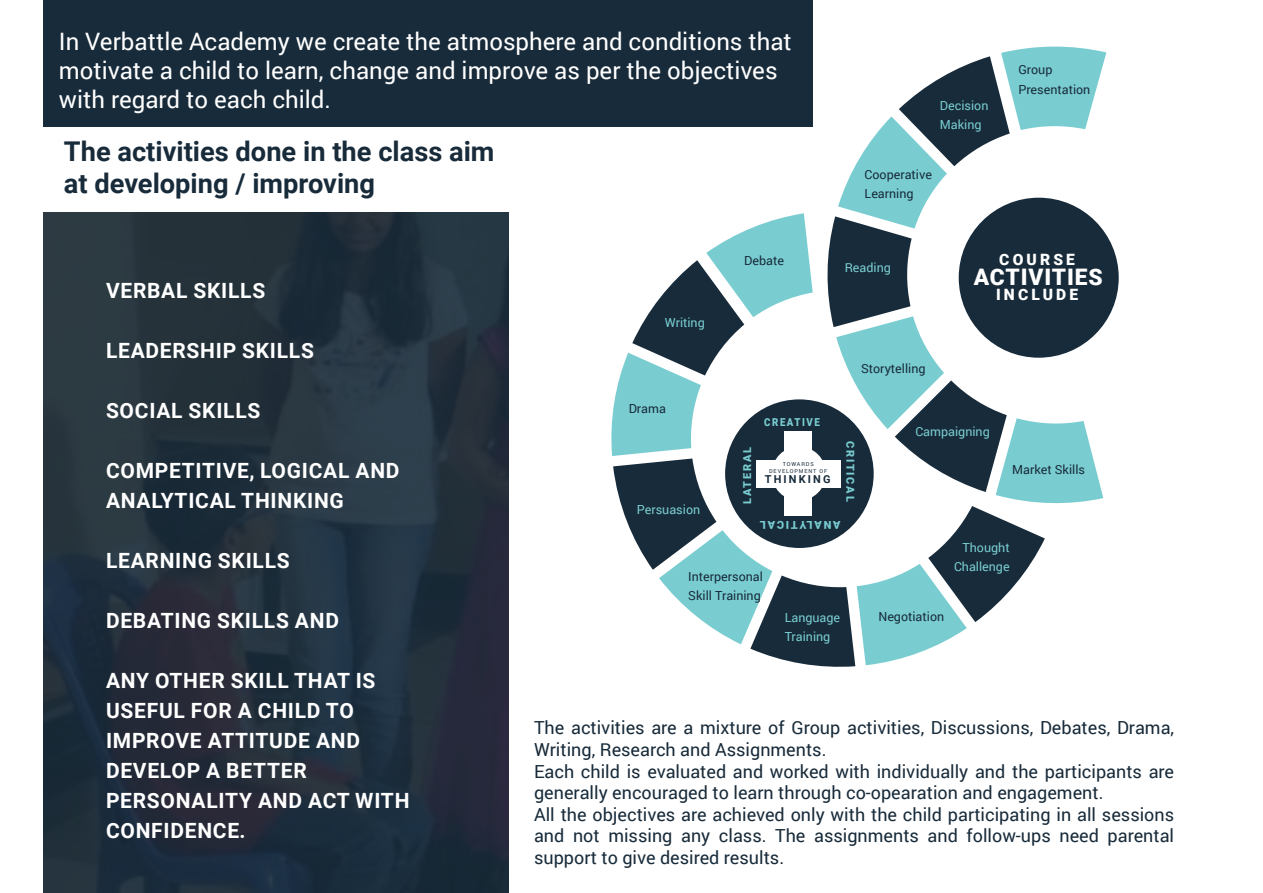
<style>
.page{position:relative;width:1263px;height:893px;background:#fff}
.page>*{position:absolute;margin:0;border:0;box-sizing:border-box;transform-origin:0 0}
.t1{font:700 27.3px/32.7px "Roboto";color:#182b3a}
.t2{font:24px/28.8px "Roboto";color:#fff}
.t3{font:900 22.8px "Roboto";letter-spacing:.04em;color:#fff}
.t4{font:700 21px/30px "Roboto";letter-spacing:.035em;color:#fff}
.t5{font:18px/21.6px "Roboto";color:#182b3a}
.t6{font:900 15.6px "Roboto";letter-spacing:.2em;color:#fff}
.t7{font:12.45px/19.4px "Roboto";color:#182b3a}
.t8{font:12.45px/19.4px "Roboto";color:#79cdd1}
.t9{font:900 10.95px "Roboto";letter-spacing:.16em;color:#79cdd1}
.t10{font:900 10.95px "Roboto";letter-spacing:.16em;color:#79cdd1;scale:.88 1}
.t11{font:700 10.95px "Roboto";letter-spacing:.195em;color:#182b3a}
.t12{font:5.4px/6.6px "Roboto";letter-spacing:.16em;color:#182b3a;text-align:center}
</style>
<div class="page">
<img style="left:44px;top:212px;width:464px;height:681px">
<svg style="left:611px;top:46px;width:495px;height:621px"></svg>
<div style="left:959px;top:198px;width:160px;height:160px;background:#182b3a;border-radius:50%"></div>
<div style="left:725px;top:399px;width:149px;height:149px;background:#182b3a;border-radius:50%"></div>
<svg style="left:772px;top:446px;width:54px;height:55px"></svg>
<div style="left:784px;top:431px;width:28px;height:85px;background:#fff"></div>
<div style="left:757px;top:460px;width:84px;height:27px;background:#fff"></div>
<div style="left:44px;top:0;width:769px;height:127px;background:#182b3a"></div>
<h2 class="t2" style="left:59px;top:26px;width:734px">In Verbattle Academy we create the atmosphere and conditions that motivate a child to learn, change and improve as per the objectives with regard to each child.</h2>
<h1 class="t1" style="left:64px;top:134px;width:432px">The activities done in the class aim at developing / improving</h1>
<p class="t4" style="left:106px;top:275px;width:161px">VERBAL SKILLS</p>
<p class="t4" style="left:106px;top:335px;width:209px">LEADERSHIP SKILLS</p>
<p class="t4" style="left:106px;top:395px;width:156px">SOCIAL SKILLS</p>
<p class="t8" style="left:665px;top:313px;width:42px">Writing</p>
<p class="t7" style="left:629px;top:398px;width:39px">Drama</p>
<p class="t7" style="left:744px;top:251px;width:41px">Debate</p>
<p class="t10" style="left:764px;top:414px;width:65px">CREATIVE</p>
<p class="t8" style="left:940px;top:95px;width:50px">Decision<br>Making</p>
<p class="t7" style="left:864px;top:164px;width:69px">Cooperative<br>Learning</p>
<p class="t7" style="left:1018px;top:60px;width:74px">Group<br>Presentation</p>
<p class="t8" style="left:845px;top:257px;width:48px">Reading</p>
<p class="t6" style="left:999px;top:248px;width:77px">COURSE</p>
<p class="t6" style="left:996px;top:283px;width:84px">INCLUDE</p>
<p class="t3" style="left:974px;top:261px;width:131px">ACTIVITIES</p>
<p class="t7" style="left:861px;top:358px;width:66px">Storytelling</p>
<p class="t8" style="left:915px;top:422px;width:76px">Campaigning</p>
<p class="t4" style="left:106px;top:455px;width:295px">COMPETITIVE, LOGICAL AND<br>ANALYTICAL THINKING</p>
<p class="t4" style="left:106px;top:545px;width:185px">LEARNING SKILLS</p>
<p class="t4" style="left:106px;top:605px;width:234px">DEBATING SKILLS AND</p>
<p class="t4" style="left:106px;top:665px;width:305px">ANY OTHER SKILL THAT IS<br>USEFUL FOR A CHILD TO<br>IMPROVE ATTITUDE AND<br>DEVELOP A BETTER<br>PERSONALITY AND ACT WITH<br>CONFIDENCE.</p>
<p class="t8" style="left:637px;top:500px;width:65px">Persuasion</p>
<p class="t9" style="left:739px;top:504px;width:58px;rotate:-90deg">LATERAL</p>
<p class="t9" style="left:858px;top:441px;width:62px;rotate:90deg">CRITICAL</p>
<p class="t12" style="left:769px;top:461px;width:60px">TOWARDS<br>DEVELOPMENT OF</p>
<p class="t11" style="left:765px;top:472px;width:67px">THINKING</p>
<p class="t9" style="left:840px;top:533px;width:82px;rotate:-180deg">ANALYTICAL</p>
<p class="t7" style="left:688px;top:566px;width:76px">Interpersonal<br>Skill Training</p>
<p class="t8" style="left:785px;top:607px;width:57px">Language<br>Training</p>
<p class="t7" style="left:878px;top:607px;width:67px">Negotiation</p>
<p class="t7" style="left:1012px;top:459px;width:74px">Market Skills</p>
<p class="t8" style="left:954px;top:537px;width:57px;text-align:right">Thought<br>Challenge</p>
<p class="t5" style="left:534px;top:716px;width:642px">The activities are a mixture of Group activities, Discussions, Debates, Drama, Writing, Research and Assignments.<br>Each child is evaluated and worked with individually and the participants are generally encouraged to learn through co-opearation and engagement.<br>All the objectives are achieved only with the child participating in all sessions and not missing any class. The assignments and follow-ups need parental support to give desired results.</p>
</div>
